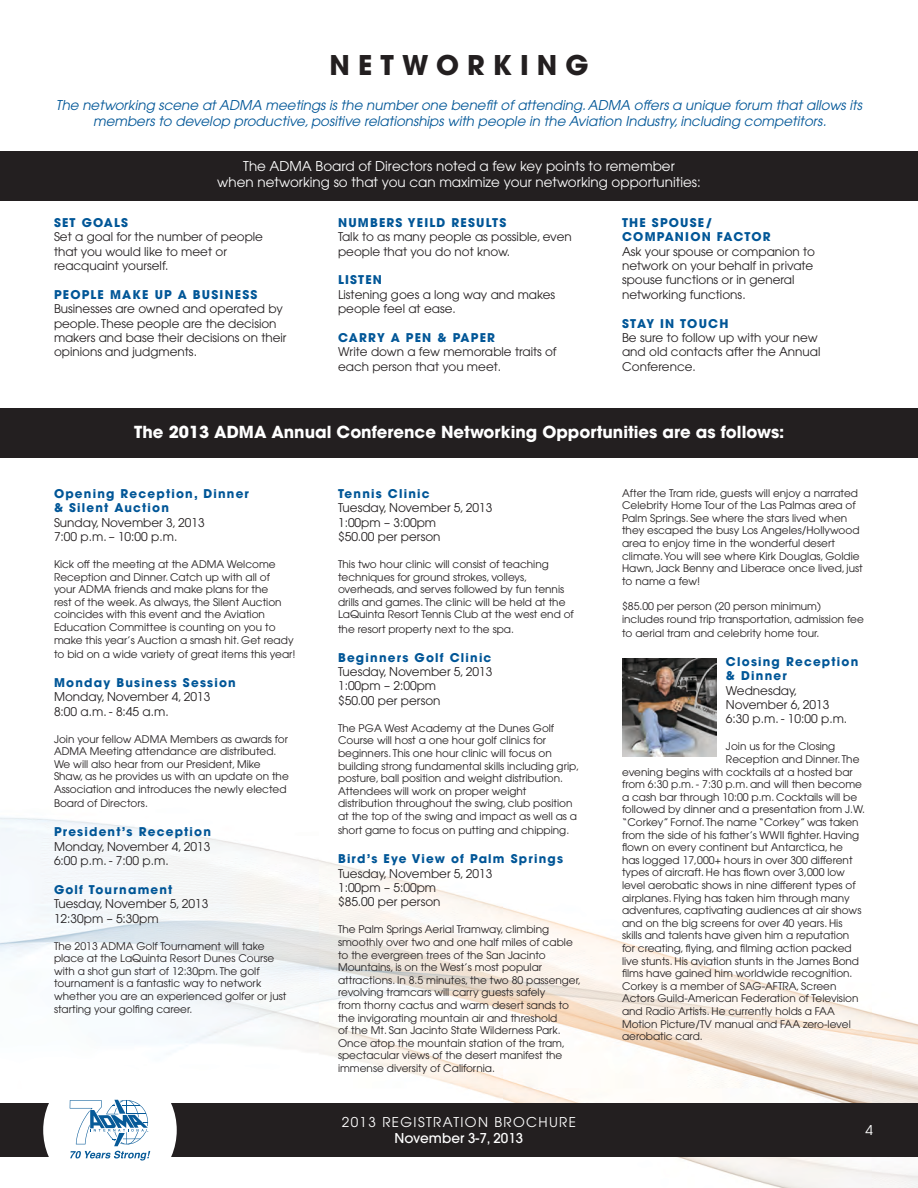
<style>
.page{position:relative;width:918px;height:1188px;background:#fff}
.page>*{position:absolute;margin:0;border:0;box-sizing:border-box;transform-origin:0 0}
.t1{font:700 27px "Avant Garde";letter-spacing:.3em;color:#231f20}
.t2{font:700 16.5px "Avant Garde";color:#fff}
.t3{font:italic 13.5px/16.2px "Avant Garde";color:#005697;text-align:center}
.t4{font:13.5px/16.2px "Avant Garde";color:#fff;text-align:center}
.t5{font:13.5px "Avant Garde";letter-spacing:.1em;color:#fff}
.t6{font:500 13.5px "Avant Garde";color:#fff}
.t7{font:12px/14.4px "Avant Garde";color:#231f20}
.t8{font:700 12px/14.4px "Avant Garde";letter-spacing:.1em;color:#005697}
.t9{font:10.5px/12.6px "Avant Garde";color:#231f20}
</style>
<div class="page">
<img style="left:0;top:817px;width:918px;height:371px">
<div style="left:0;top:1103px;width:918px;height:54px;background:#231f20"></div>
<svg style="left:43px;top:1063px;width:134px;height:125px"></svg>
<div style="left:0;top:151px;width:918px;height:50px;background:#231f20"></div>
<div style="left:0;top:408px;width:918px;height:50px;background:#231f20"></div>
<img style="left:622px;top:658px;width:95px;height:98px">
<p class="t1" style="left:329px;top:48px;width:261px">NETWORKING</p>
<p class="t3" style="left:56px;top:96px;width:808px">The networking scene at ADMA meetings is the number one benefit of attending. ADMA offers a unique forum that allows its members to develop productive, positive relationships with people in the Aviation Industry, including competitors.</p>
<p class="t4" style="left:217px;top:158px;width:485px">The ADMA Board of Directors noted a few key points to remember<br>when networking so that you can maximize your networking opportunities:</p>
<p class="t8" style="left:54px;top:215px;width:76px">SET GOALS</p>
<p class="t7" style="left:54px;top:230px;width:211px">Set a goal for the number of people that you would like to meet or reacquaint yourself.</p>
<p class="t8" style="left:54px;top:287px;width:205px">PEOPLE MAKE UP A BUSINESS</p>
<p class="t7" style="left:54px;top:302px;width:234px">Businesses are owned and operated by people. These people are the decision makers and base their decisions on their opinions and judgments.</p>
<p class="t8" style="left:338px;top:215px;width:170px">NUMBERS YEILD RESULTS</p>
<p class="t7" style="left:338px;top:230px;width:235px">Talk to as many people as possible, even people that you do not know.</p>
<p class="t8" style="left:338px;top:273px;width:46px">LISTEN</p>
<p class="t7" style="left:338px;top:287px;width:219px">Listening goes a long way and makes people feel at ease.</p>
<p class="t8" style="left:338px;top:330px;width:159px">CARRY A PEN &amp; PAPER</p>
<p class="t7" style="left:338px;top:345px;width:220px">Write down a few memorable traits of each person that you meet.</p>
<p class="t8" style="left:622px;top:215px;width:150px">THE SPOUSE/<br>COMPANION FACTOR</p>
<p class="t7" style="left:622px;top:244px;width:195px">Ask your spouse or companion to network on your behalf in private spouse functions or in general networking functions.</p>
<p class="t8" style="left:622px;top:316px;width:108px">STAY IN TOUCH</p>
<p class="t7" style="left:622px;top:330px;width:200px">Be sure to follow up with your new and old contacts after the Annual<br>Conference.</p>
<p class="t2" style="left:134px;top:421px;width:652px">The 2013 ADMA Annual Conference Networking Opportunities are as follows:</p>
<p class="t8" style="left:54px;top:486px;width:196px">Opening Reception, Dinner &amp; Silent Auction</p>
<p class="t7" style="left:54px;top:515px;width:152px">Sunday, November 3, 2013</p>
<p class="t7" style="left:54px;top:529px;width:125px">7:00 p.m. – 10:00 p.m.</p>
<p class="t9" style="left:54px;top:558px;width:241px">Kick off the meeting at the ADMA Welcome Reception and Dinner. Catch up with all of your ADMA friends and make plans for the<br>rest of the week. As always, the Silent Auction coincides with this event and the Aviation Education Committee is counting on you to make this year’s Auction a smash hit. Get ready</p>
<p class="t9" style="left:54px;top:648px;width:243px">to bid on a wide variety of great items this year!</p>
<p class="t8" style="left:54px;top:675px;width:183px">Monday Business Session</p>
<p class="t7" style="left:54px;top:690px;width:158px">Monday, November 4, 2013</p>
<p class="t7" style="left:54px;top:704px;width:116px">8:00 a.m. - 8:45 a.m.</p>
<p class="t9" style="left:54px;top:732px;width:236px">Join your fellow ADMA Members as awards for ADMA Meeting attendance are distributed.<br>We will also hear from our President, Mike Shaw, as he provides us with an update on the Association and introduces the newly elected</p>
<p class="t9" style="left:54px;top:797px;width:96px">Board of Directors.</p>
<p class="t8" style="left:54px;top:825px;width:159px">President’s Reception</p>
<p class="t7" style="left:54px;top:839px;width:158px">Monday, November 4, 2013</p>
<p class="t7" style="left:54px;top:853px;width:116px">6:00 p.m. - 7:00 p.m.</p>
<p class="t8" style="left:54px;top:882px;width:120px">Golf Tournament</p>
<p class="t7" style="left:54px;top:897px;width:156px">Tuesday, November 5, 2013</p>
<p class="t7" style="left:54px;top:911px;width:106px">12:30pm – 5:30pm</p>
<p class="t9" style="left:54px;top:939px;width:234px">The 2013 ADMA Golf Tournament will take place at the LaQuinta Resort Dunes Course with a shot gun start of 12:30pm. The golf tournament is a fantastic way to network whether you are an experienced golfer or just starting your golfing career.</p>
<p class="t8" style="left:338px;top:486px;width:93px">Tennis Clinic</p>
<p class="t7" style="left:338px;top:501px;width:156px">Tuesday, November 5, 2013</p>
<p class="t7" style="left:338px;top:515px;width:100px">1:00pm – 3:00pm</p>
<p class="t7" style="left:338px;top:529px;width:104px">$50.00 per person</p>
<p class="t9" style="left:338px;top:558px;width:237px">This two hour clinic will consist of teaching techniques for ground strokes, volleys, overheads, and serves followed by fun tennis drills and games. The clinic will be held at the LaQuinta Resort Tennis Club at the west end of</p>
<p class="t9" style="left:338px;top:623px;width:177px">the resort property next to the spa.</p>
<p class="t8" style="left:338px;top:650px;width:155px">Beginners Golf Clinic</p>
<p class="t7" style="left:338px;top:664px;width:156px">Tuesday, November 5, 2013</p>
<p class="t7" style="left:338px;top:679px;width:100px">1:00pm – 2:00pm</p>
<p class="t7" style="left:338px;top:693px;width:104px">$50.00 per person</p>
<p class="t9" style="left:338px;top:722px;width:243px">The PGA West Academy at the Dunes Golf Course will host a one hour golf clinics for beginners. This one hour clinic will focus on building strong fundamental skills including grip, posture, ball position and weight distribution.<br>Attendees will work on proper weight distribution throughout the swing, club position at the top of the swing and impact as well as a</p>
<p class="t9" style="left:338px;top:824px;width:233px">short game to focus on putting and chipping.</p>
<p class="t8" style="left:338px;top:852px;width:227px">Bird’s Eye View of Palm Springs</p>
<p class="t7" style="left:338px;top:866px;width:156px">Tuesday, November 5, 2013</p>
<p class="t7" style="left:338px;top:880px;width:100px">1:00pm – 5:00pm</p>
<p class="t7" style="left:338px;top:895px;width:104px">$85.00 per person</p>
<p class="t9" style="left:338px;top:923px;width:245px">The Palm Springs Aerial Tramway, climbing smoothly over two and one half miles of cable to the evergreen trees of the San Jacinto Mountains, is on the West’s most popular attractions. In 8.5 minutes, the two 80 passenger, revolving tramcars will carry guests safely<br>from thorny cactus and warm desert sands to the invigorating mountain air and threshold<br>of the Mt. San Jacinto State Wilderness Park.<br>Once atop the mountain station of the tram, spectacular views of the desert manifest the immense diversity of California.</p>
<p class="t5" style="left:342px;top:1114px;width:236px">2013 REGISTRATION BROCHURE</p>
<p class="t6" style="left:395px;top:1130px;width:130px">November 3-7, 2013</p>
<p class="t9" style="left:622px;top:486px;width:242px">After the Tram ride, guests will enjoy a narrated Celebrity Home Tour of the Las Palmas area of Palm Springs. See where the stars lived when they escaped the busy Los Angeles/Hollywood area to enjoy time in the wonderful desert climate. You will see where Kirk Douglas, Goldie Hawn, Jack Benny and Liberace once lived, just to name a few!</p>
<p class="t9" style="left:622px;top:600px;width:243px">$85.00 per person (20 person minimum) includes round trip transportation, admission fee</p>
<p class="t9" style="left:622px;top:627px;width:199px">to aerial tram and celebrity home tour.</p>
<p class="t8" style="left:726px;top:654px;width:134px">Closing Reception &amp; Dinner</p>
<p class="t7" style="left:726px;top:683px;width:105px">Wednesday,<br>November 6, 2013</p>
<p class="t7" style="left:726px;top:712px;width:123px">6:30 p.m. - 10:00 p.m.</p>
<p class="t9" style="left:726px;top:740px;width:111px">Join us for the Closing</p>
<p class="t9" style="left:726px;top:753px;width:135px">Reception and Dinner. The</p>
<p class="t9" style="left:622px;top:765px;width:232px">evening begins with cocktails at a hosted bar</p>
<p class="t9" style="left:622px;top:778px;width:242px">from 6:30 p.m. - 7:30 p.m. and will then become</p>
<p class="t9" style="left:622px;top:791px;width:237px">a cash bar through 10:00 p.m. Cocktails will be</p>
<p class="t9" style="left:622px;top:803px;width:244px">followed by dinner and a presentation from J.W.</p>
<p class="t9" style="left:622px;top:816px;width:238px">“Corkey” Fornof. The name “Corkey” was taken</p>
<p class="t9" style="left:622px;top:828px;width:239px">from the side of his father’s WWII fighter. Having</p>
<p class="t9" style="left:622px;top:841px;width:222px">flown on every continent but Antarctica, he</p>
<p class="t9" style="left:622px;top:854px;width:232px">has logged 17,000+ hours in over 300 different</p>
<p class="t9" style="left:622px;top:866px;width:224px">types of aircraft. He has flown over 3,000 low</p>
<p class="t9" style="left:622px;top:879px;width:235px">level aerobatic shows in nine different types of</p>
<p class="t9" style="left:622px;top:891px;width:229px">airplanes. Flying has taken him through many</p>
<p class="t9" style="left:622px;top:904px;width:241px">adventures, captivating audiences at air shows</p>
<p class="t9" style="left:622px;top:917px;width:222px">and on the big screens for over 40 years. His</p>
<p class="t9" style="left:622px;top:929px;width:229px">skills and talents have given him a reputation</p>
<p class="t9" style="left:622px;top:942px;width:231px">for creating, flying, and filming action packed</p>
<p class="t9" style="left:622px;top:954px;width:239px">live stunts. His aviation stunts in the James Bond</p>
<p class="t9" style="left:622px;top:967px;width:232px">films have gained him worldwide recognition.</p>
<p class="t9" style="left:622px;top:980px;width:238px">Corkey is a member of SAG-AFTRA, Screen Actors Guild-American Federation of Television and Radio Artists. He currently holds a FAA Motion Picture/TV manual and FAA zero-level aerobatic card.</p>
<p class="t4" style="left:866px;top:1122px;width:9px">4</p>
</div>
